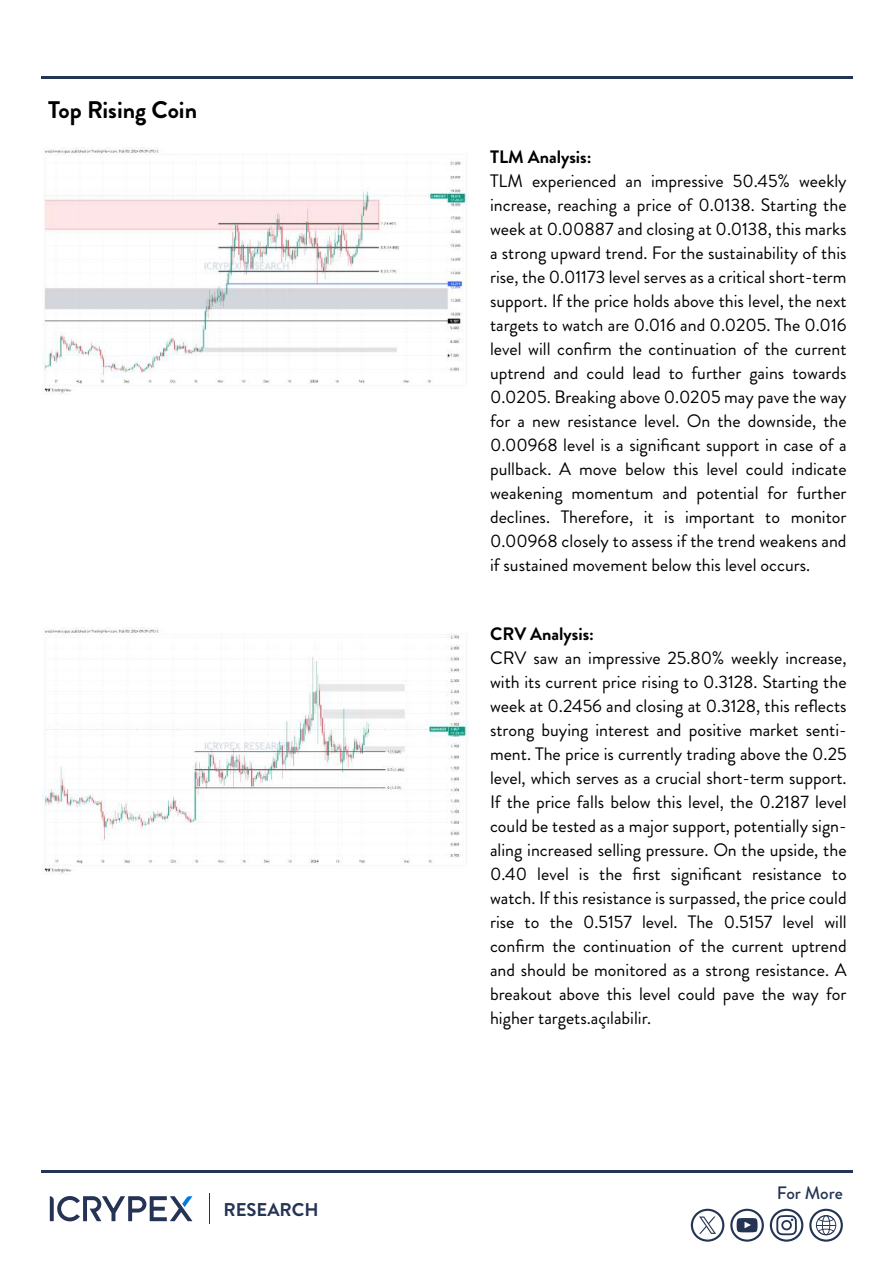
<style>
.page{position:relative;width:893px;height:1263px;background:#fff}
.page>*{position:absolute;margin:0;border:0;box-sizing:border-box;transform-origin:0 0}
.t1{font:700 24px "Brandon Grotesque";color:#000}
.t2{font:700 18.45px "Brandon Grotesque";color:#253455}
.t3{font:18px/24px "Brandon Grotesque";color:#000;text-align:justify}
.t4{font:700 18px "Brandon Grotesque";color:#000}
.t5{font:500 18px "Brandon Grotesque";letter-spacing:-.005em;color:#253455}
</style>
<div class="page">
<hr style="left:41px;top:1170px;width:811px;height:2px;background:#253455">
<hr style="left:41px;top:76px;width:811px;height:2px;background:#253455">
<svg style="left:50px;top:1196px;width:142px;height:26px"></svg>
<hr style="left:209px;top:1193px;width:1px;height:31px;background:#253455">
<img style="left:42px;top:627px;width:426px;height:247px">
<img style="left:42px;top:148px;width:426px;height:246px">
<svg style="left:809px;top:1209px;width:34px;height:33px"></svg>
<svg style="left:770px;top:1209px;width:33px;height:33px"></svg>
<svg style="left:730px;top:1209px;width:34px;height:33px"></svg>
<svg style="left:691px;top:1209px;width:33px;height:33px"></svg>
<h1 class="t1" style="left:48px;top:93px;width:150px">Top Rising Coin</h1>
<p class="t2" style="left:223px;top:1197px;width:97px">RESEARCH</p>
<p class="t4" style="left:490px;top:144px;width:103px">TLM Analysis:</p>
<p class="t3" style="left:490px;top:169px;width:358px">TLM experienced an impressive 50.45% weekly increase, reaching a price of 0.0138. Starting the week at 0.00887 and closing at 0.0138, this marks a strong upward trend. For the sustainability of this rise, the 0.01173 level serves as a critical short-term support. If the price holds above this level, the next targets to watch are 0.016 and 0.0205. The 0.016 level will confirm the continuation of the current uptrend and could lead to further gains towards 0.0205. Breaking above 0.0205 may pave the way for a new resistance level. On the downside, the 0.00968 level is a significant support in case of a pullback. A move below this level could indicate weakening momentum and potential for further declines. Therefore, it is important to monitor 0.00968 closely to assess if the trend weakens and if sustained movement below this level occurs.</p>
<p class="t4" style="left:490px;top:621px;width:106px">CRV Analysis:</p>
<p class="t3" style="left:490px;top:646px;width:358px">CRV saw an impressive 25.80% weekly increase, with its current price rising to 0.3128. Starting the week at 0.2456 and closing at 0.3128, this reflects strong buying interest and positive market senti&shy;ment. The price is currently trading above the 0.25 level, which serves as a crucial short-term support.<br>If the price falls below this level, the 0.2187 level could be tested as a major support, potentially sign&shy;aling increased selling pressure. On the upside, the 0.40 level is the first significant resistance to watch. If this resistance is surpassed, the price could rise to the 0.5157 level. The 0.5157 level will confirm the continuation of the current uptrend and should be monitored as a strong resistance. A breakout above this level could pave the way for higher targets.açılabilir.</p>
<p class="t5" style="left:777px;top:1181px;width:68px">For More</p>
</div>
